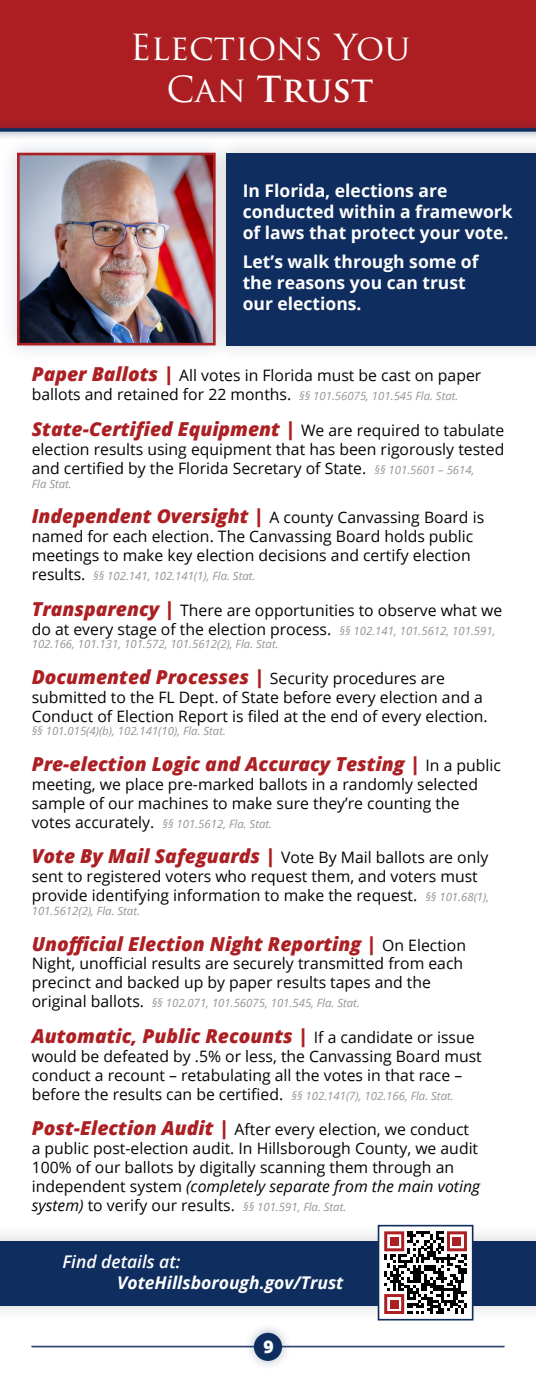
<style>
.page{position:relative;width:536px;height:1386px;background:#fff}
.page>*{position:absolute;margin:0;border:0;box-sizing:border-box;transform-origin:0 0}
.t1{font:35px/42px "Trajan Pro";color:#fff;text-align:center}
.t2{font:italic 800 19.25px "Open Sans";color:#ac1f22}
.t3{font:700 17.5px/21px "Open Sans";color:#fff}
.t4{font:italic 700 17.5px/21px "Open Sans";color:#fff}
.t5{font:800 17.5px "Open Sans";color:#fff}
.t6{font:15.75px/18.9px "Open Sans";color:#040503}
.t7{font:italic 11.38px "Open Sans";color:#939598}
.s1{font-weight:700}
.s2{font-weight:800;font-style:italic;font-size:19.25px;color:#ac1f22}
.s3{font-style:italic;font-size:11.38px;color:#939598}
.s4{font-weight:400;font-style:normal;font-size:15.75px;color:#040503}
.s5{font-style:normal;font-size:15.75px;color:#040503}
.s6{font-style:italic}
.s7{font-weight:600}
</style>
<div class="page">
<div style="left:208px;top:135px;width:328px;height:229px;background:#231f20;opacity:.2"></div>
<div style="left:226px;top:153px;width:310px;height:192px;background:#0f2e5f"></div>
<div style="left:0;top:0;width:536px;height:130px;background:#ac1e22"></div>
<hr style="left:32px;top:1346px;width:472px;height:1px;background:#1c305f">
<hr style="left:32px;top:1347px;width:472px;height:1px;background:#1c305f">
<div style="left:244px;top:1323px;width:48px;height:48px;background:#0f2e5f;opacity:.35"></div>
<div style="left:254px;top:1333px;width:28px;height:28px;background:#0f2e5f;border-radius:50%"></div>
<div style="left:0;top:135px;width:233px;height:228px;background:#0f2e5f;opacity:.2"></div>
<img style="left:21px;top:157px;width:190px;height:184px">
<div style="left:17px;top:153px;width:198px;height:192px;border:3px solid #ac1f22"></div>
<div style="left:0;top:119px;width:536px;height:22px;background:#0f2e5f;opacity:.35"></div>
<svg style="left:0;top:128px;width:536px;height:4px;background:#233a66"></svg>
<div style="left:0;top:1223px;width:536px;height:100px;background:#231f20;opacity:.2"></div>
<div style="left:0;top:1241px;width:536px;height:64px;background:#0f2e5f"></div>
<div style="left:378px;top:1226px;width:94px;height:94px;background:#fff"></div>
<div style="left:377px;top:1225px;width:96px;height:96px;border:2px solid #102f5f"></div>
<svg style="left:384px;top:1231px;width:83px;height:83px"></svg>
<div style="left:390px;top:1237px;width:8px;height:9px;background:#ac1f23"></div>
<div style="left:452px;top:1237px;width:9px;height:9px;background:#ac1f23"></div>
<div style="left:390px;top:1300px;width:8px;height:8px;background:#ac1f23"></div>
<p class="t1" style="left:130px;top:26px;width:282px">Elections You<br>Can <span class="s1">Trust</span></p>
<p class="t3" style="left:242px;top:180px;width:271px">In Florida, elections are conducted within a framework of laws that protect your vote.</p>
<p class="t3" style="left:242px;top:251px;width:237px">Let’s walk through some of the reasons you can trust our elections.</p>
<p class="t6" style="left:32px;top:366px;width:451px"><span class="s2">Paper Ballots |</span> All votes in Florida must be cast on paper ballots and retained for 22 months. <span class="s3">§§ 101.56075, 101.545 Fla. Stat.</span></p>
<p class="t2" style="left:32px;top:414px;width:474px">State-Certified Equipment | <span class="s4">We are required to tabulate</span></p>
<p class="t6" style="left:32px;top:439px;width:474px">election results using equipment that has been rigorously tested and certified by the Florida Secretary of State. <span class="s3">§§ 101.5601 – 5614,</span></p>
<p class="t7" style="left:32px;top:476px;width:42px">Fla Stat.</p>
<p class="t6" style="left:32px;top:508px;width:454px"><span class="s2">Independent Oversight |</span> A county Canvassing Board is named for each election. The Canvassing Board holds public meetings to make key election decisions and certify election</p>
<p class="t7" style="left:32px;top:568px;width:225px"><span class="s5">results.</span> §§ 102.141, 102.141(1), Fla. Stat.</p>
<p class="t6" style="left:32px;top:600px;width:472px"><span class="s2">Transparency |</span> There are opportunities to observe what we do at every stage of the election process. <span class="s3">§§ 102.141, 101.5612, 101.591,</span></p>
<p class="t7" style="left:32px;top:636px;width:248px">102.166, 101.131, 101.572, 101.5612(2), Fla. Stat.</p>
<p class="t6" style="left:32px;top:668px;width:457px"><span class="s2">Documented Processes |</span> Security procedures are submitted to the FL Dept. of State before every election and a<br>Conduct of Election Report is filed at the end of every election.</p>
<p class="t7" style="left:32px;top:723px;width:196px">§§ 101.015(4)(b), 102.141(10), Fla. Stat.</p>
<p class="t2" style="left:32px;top:749px;width:470px">Pre-election Logic and Accuracy Testing | <span class="s4">In a public</span></p>
<p class="t6" style="left:32px;top:774px;width:447px">meeting, we place pre-marked ballots in a randomly selected sample of our machines to make sure they’re counting the</p>
<p class="t7" style="left:32px;top:816px;width:242px"><span class="s5">votes accurately.</span> §§ 101.5612, Fla. Stat.</p>
<p class="t6" style="left:32px;top:848px;width:459px"><span class="s2">Vote By Mail Safeguards |</span> Vote By Mail ballots are only sent to registered voters who request them, and voters must provide identifying information to make the request. <span class="s3">§§ 101.68(1),</span></p>
<p class="t7" style="left:32px;top:903px;width:110px">101.5612(2), Fla. Stat.</p>
<p class="t2" style="left:32px;top:929px;width:436px">Unofficial Election Night Reporting | <span class="s4">On Election</span></p>
<p class="t6" style="left:32px;top:954px;width:433px">Night, unofficial results are securely transmitted from each precinct and backed up by paper results tapes and the</p>
<p class="t7" style="left:32px;top:995px;width:329px"><span class="s5">original ballots.</span> §§ 102.071, 101.56075, 101.545, Fla. Stat.</p>
<p class="t2" style="left:32px;top:1021px;width:444px">Automatic, Public Recounts | <span class="s4">If a candidate or issue</span></p>
<p class="t6" style="left:32px;top:1046px;width:451px">would be defeated by .5% or less, the Canvassing Board must conduct a recount – retabulating all the votes in that race – before the results can be certified. <span class="s3">§§ 102.141(7), 102.166, Fla. Stat.</span></p>
<p class="t6" style="left:32px;top:1120px;width:449px"><span class="s2">Post-Election Audit |</span> After every election, we conduct a public post-election audit. In Hillsborough County, we audit 100% of our ballots by digitally scanning them through an independent system <span class="s6">(completely separate from the main voting system)</span> to verify our results. <span class="s3">§§ 101.591, Fla. Stat.</span></p>
<p class="t4" style="left:117px;top:1250px;width:228px;text-indent:-55px"><span class="s7">Find details at:<br></span>VoteHillsborough.gov/Trust</p>
<p class="t5" style="left:263px;top:1333px;width:12px">9</p>
</div>
